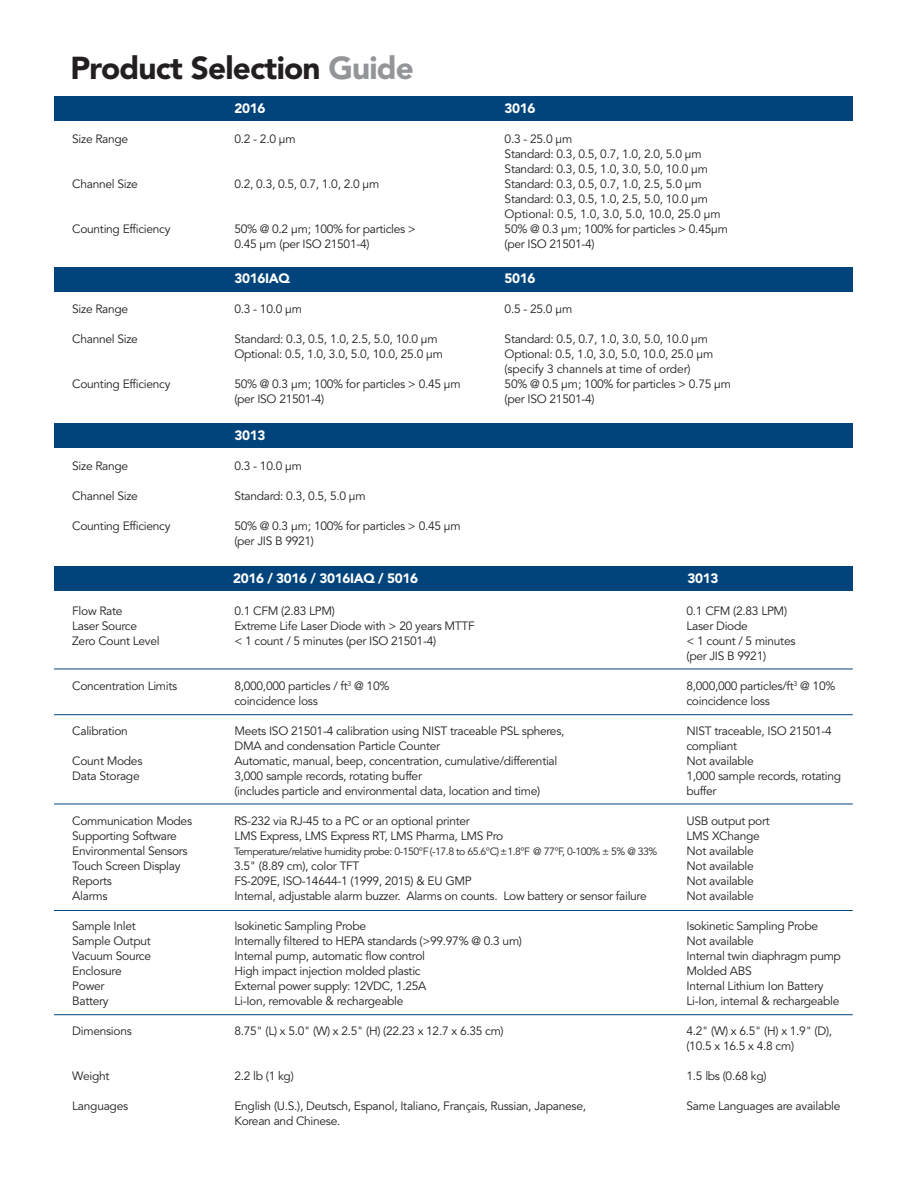
<style>
.page{position:relative;width:920px;height:1188px;background:#fff}
.page>*{position:absolute;margin:0;border:0;box-sizing:border-box;transform-origin:0 0}
.t1{font:900 31.5px "Avenir";letter-spacing:-.025em;color:#231f20}
.t2{font:900 13.5px "Avenir";letter-spacing:-.025em;color:#fff}
.t3{font:12px/15px "Avenir";letter-spacing:-.025em;color:#231f20}
.t4{font:10.5px "Avenir";letter-spacing:-.045em;color:#231f20}
.s1{color:#939598}
</style>
<div class="page">
<div style="left:54px;top:96px;width:798px;height:25px;background:#00447b"></div>
<div style="left:54px;top:267px;width:798px;height:24px;background:#00447b"></div>
<div style="left:54px;top:423px;width:798px;height:25px;background:#00447b"></div>
<div style="left:54px;top:566px;width:798px;height:25px;background:#00447b"></div>
<hr style="left:54px;top:669px;width:798px;height:1px;background:#00447b">
<hr style="left:54px;top:714px;width:798px;height:1px;background:#00447b">
<hr style="left:54px;top:804px;width:798px;height:1px;background:#00447b">
<hr style="left:54px;top:910px;width:798px;height:1px;background:#00447b">
<hr style="left:54px;top:1014px;width:798px;height:1px;background:#00447b">
<h1 class="t1" style="left:70px;top:49px;width:345px">Product Selection <span class="s1">Guide</span></h1>
<p class="t2" style="left:234px;top:100px;width:32px">2016</p>
<p class="t2" style="left:504px;top:100px;width:32px">3016</p>
<p class="t3" style="left:72px;top:132px;width:57px">Size Range</p>
<p class="t3" style="left:234px;top:132px;width:63px">0.2 - 2.0 µm</p>
<p class="t3" style="left:504px;top:132px;width:205px">0.3 - 25.0 µm<br>Standard: 0.3, 0.5, 0.7, 1.0, 2.0, 5.0 µm<br>Standard: 0.3, 0.5, 1.0, 3.0, 5.0, 10.0 µm</p>
<p class="t3" style="left:72px;top:177px;width:67px">Channel Size</p>
<p class="t3" style="left:234px;top:177px;width:146px">0.2, 0.3, 0.5, 0.7, 1.0, 2.0 µm</p>
<p class="t3" style="left:504px;top:177px;width:217px">Standard: 0.3, 0.5, 0.7, 1.0, 2.5, 5.0 µm<br>Standard: 0.3, 0.5, 1.0, 2.5, 5.0, 10.0 µm<br>Optional: 0.5, 1.0, 3.0, 5.0, 10.0, 25.0 µm</p>
<p class="t3" style="left:72px;top:222px;width:100px">Counting Efficiency</p>
<p class="t3" style="left:234px;top:222px;width:183px">50% @ 0.2 µm; 100% for particles &gt;</p>
<p class="t3" style="left:504px;top:222px;width:225px">50% @ 0.3 µm; 100% for particles &gt; 0.45µm</p>
<p class="t3" style="left:234px;top:237px;width:137px">0.45 µm (per ISO 21501-4)</p>
<p class="t3" style="left:504px;top:237px;width:91px">(per ISO 21501-4)</p>
<p class="t2" style="left:234px;top:271px;width:57px">3016IAQ</p>
<p class="t2" style="left:504px;top:271px;width:32px">5016</p>
<p class="t3" style="left:72px;top:302px;width:57px">Size Range</p>
<p class="t3" style="left:234px;top:302px;width:69px">0.3 - 10.0 µm</p>
<p class="t3" style="left:504px;top:302px;width:69px">0.5 - 25.0 µm</p>
<p class="t3" style="left:72px;top:332px;width:67px">Channel Size</p>
<p class="t3" style="left:234px;top:332px;width:205px">Standard: 0.3, 0.5, 1.0, 2.5, 5.0, 10.0 µm</p>
<p class="t3" style="left:504px;top:332px;width:205px">Standard: 0.5, 0.7, 1.0, 3.0, 5.0, 10.0 µm</p>
<p class="t3" style="left:234px;top:347px;width:210px">Optional: 0.5, 1.0, 3.0, 5.0, 10.0, 25.0 µm</p>
<p class="t3" style="left:504px;top:347px;width:210px">Optional: 0.5, 1.0, 3.0, 5.0, 10.0, 25.0 µm (specify 3 channels at time of order)</p>
<p class="t3" style="left:72px;top:377px;width:100px">Counting Efficiency</p>
<p class="t3" style="left:234px;top:377px;width:228px">50% @ 0.3 µm; 100% for particles &gt; 0.45 µm</p>
<p class="t3" style="left:504px;top:377px;width:228px">50% @ 0.5 µm; 100% for particles &gt; 0.75 µm</p>
<p class="t3" style="left:234px;top:392px;width:91px">(per ISO 21501-4)</p>
<p class="t3" style="left:504px;top:392px;width:91px">(per ISO 21501-4)</p>
<p class="t2" style="left:234px;top:427px;width:32px">3013</p>
<p class="t3" style="left:72px;top:459px;width:57px">Size Range</p>
<p class="t3" style="left:234px;top:459px;width:69px">0.3 - 10.0 µm</p>
<p class="t3" style="left:72px;top:489px;width:67px">Channel Size</p>
<p class="t3" style="left:234px;top:489px;width:133px">Standard: 0.3, 0.5, 5.0 µm</p>
<p class="t3" style="left:72px;top:519px;width:100px">Counting Efficiency</p>
<p class="t3" style="left:234px;top:519px;width:228px">50% @ 0.3 µm; 100% for particles &gt; 0.45 µm (per JIS B 9921)</p>
<p class="t2" style="left:233px;top:570px;width:186px">2016 / 3016 / 3016IAQ / 5016</p>
<p class="t2" style="left:687px;top:570px;width:32px">3013</p>
<p class="t3" style="left:72px;top:603px;width:52px">Flow Rate</p>
<p class="t3" style="left:234px;top:603px;width:102px">0.1 CFM (2.83 LPM)</p>
<p class="t3" style="left:72px;top:618px;width:66px">Laser Source</p>
<p class="t3" style="left:234px;top:618px;width:242px">Extreme Life Laser Diode with &gt; 20 years MTTF</p>
<p class="t3" style="left:72px;top:633px;width:89px">Zero Count Level</p>
<p class="t3" style="left:234px;top:633px;width:203px">&lt; 1 count / 5 minutes (per ISO 21501-4)</p>
<p class="t3" style="left:72px;top:678px;width:106px">Concentration Limits</p>
<p class="t3" style="left:234px;top:678px;width:156px">8,000,000 particles / ft<sup>3</sup> @ 10% coincidence loss</p>
<p class="t3" style="left:72px;top:723px;width:57px">Calibration</p>
<p class="t3" style="left:234px;top:723px;width:331px">Meets ISO 21501-4 calibration using NIST traceable PSL spheres,<br>DMA and condensation Particle Counter</p>
<p class="t3" style="left:72px;top:753px;width:72px">Count Modes</p>
<p class="t3" style="left:234px;top:753px;width:324px">Automatic, manual, beep, concentration, cumulative/differential</p>
<p class="t3" style="left:72px;top:768px;width:69px">Data Storage</p>
<p class="t3" style="left:234px;top:768px;width:307px">3,000 sample records, rotating buffer<br>(includes particle and environmental data, location and time)</p>
<p class="t3" style="left:72px;top:813px;width:121px">Communication Modes</p>
<p class="t3" style="left:234px;top:813px;width:237px">RS-232 via RJ-45 to a PC or an optional printer</p>
<p class="t3" style="left:72px;top:828px;width:106px">Supporting Software</p>
<p class="t3" style="left:234px;top:828px;width:270px">LMS Express, LMS Express RT, LMS Pharma, LMS Pro</p>
<p class="t3" style="left:72px;top:843px;width:117px">Environmental Sensors</p>
<p class="t4" style="left:234px;top:845px;width:424px">Temperature/relative humidity probe: 0-150°F (-17.8 to 65.6°C)±1.8°F @ 77°F, 0-100% ± 5% @ 33%</p>
<p class="t3" style="left:72px;top:858px;width:110px">Touch Screen Display</p>
<p class="t3" style="left:234px;top:858px;width:127px">3.5" (8.89 cm), color TFT</p>
<p class="t3" style="left:72px;top:873px;width:41px">Reports</p>
<p class="t3" style="left:234px;top:873px;width:239px">FS-209E, ISO-14644-1 (1999, 2015) &amp; EU GMP</p>
<p class="t3" style="left:72px;top:888px;width:37px">Alarms</p>
<p class="t3" style="left:234px;top:888px;width:413px">Internal, adjustable alarm buzzer. Alarms on counts. Low battery or sensor failure</p>
<p class="t3" style="left:72px;top:918px;width:65px">Sample Inlet</p>
<p class="t3" style="left:234px;top:918px;width:133px">Isokinetic Sampling Probe</p>
<p class="t3" style="left:72px;top:933px;width:80px">Sample Output</p>
<p class="t3" style="left:234px;top:933px;width:289px">Internally filtered to HEPA standards (&gt;99.97% @ 0.3 um)</p>
<p class="t3" style="left:72px;top:948px;width:80px">Vacuum Source</p>
<p class="t3" style="left:234px;top:948px;width:192px">Internal pump, automatic flow control</p>
<p class="t3" style="left:72px;top:963px;width:51px">Enclosure</p>
<p class="t3" style="left:234px;top:963px;width:188px">High impact injection molded plastic</p>
<p class="t3" style="left:72px;top:978px;width:34px">Power</p>
<p class="t3" style="left:234px;top:978px;width:193px">External power supply: 12VDC, 1.25A</p>
<p class="t3" style="left:72px;top:993px;width:38px">Battery</p>
<p class="t3" style="left:234px;top:993px;width:171px">Li-Ion, removable &amp; rechargeable</p>
<p class="t3" style="left:72px;top:1023px;width:61px">Dimensions</p>
<p class="t3" style="left:234px;top:1023px;width:271px">8.75" (L) x 5.0" (W) x 2.5" (H) (22.23 x 12.7 x 6.35 cm)</p>
<p class="t3" style="left:72px;top:1068px;width:39px">Weight</p>
<p class="t3" style="left:234px;top:1068px;width:61px">2.2 lb (1 kg)</p>
<p class="t3" style="left:72px;top:1098px;width:57px">Languages</p>
<p class="t3" style="left:234px;top:1098px;width:353px">English (U.S.), Deutsch, Espanol, Italiano, Français, Russian, Japanese,<br>Korean and Chinese.</p>
<p class="t3" style="left:686px;top:603px;width:110px">0.1 CFM (2.83 LPM)<br>Laser Diode<br>&lt; 1 count / 5 minutes (per JIS B 9921)</p>
<p class="t3" style="left:686px;top:678px;width:150px">8,000,000 particles/ft<sup>3</sup> @ 10% coincidence loss</p>
<p class="t3" style="left:686px;top:723px;width:156px">NIST traceable, ISO 21501-4 compliant<br>Not available<br>1,000 sample records, rotating buffer</p>
<p class="t3" style="left:686px;top:813px;width:85px">USB output port<br>LMS XChange<br>Not available<br>Not available<br>Not available<br>Not available</p>
<p class="t3" style="left:686px;top:918px;width:156px">Isokinetic Sampling Probe<br>Not available<br>Internal twin diaphragm pump<br>Molded ABS<br>Internal Lithium Ion Battery<br>Li-Ion, internal &amp; rechargeable</p>
<p class="t3" style="left:686px;top:1023px;width:147px">4.2" (W) x 6.5" (H) x 1.9" (D), (10.5 x 16.5 x 4.8 cm)</p>
<p class="t3" style="left:686px;top:1068px;width:81px">1.5 lbs (0.68 kg)</p>
<p class="t3" style="left:686px;top:1098px;width:155px">Same Languages are available</p>
</div>
